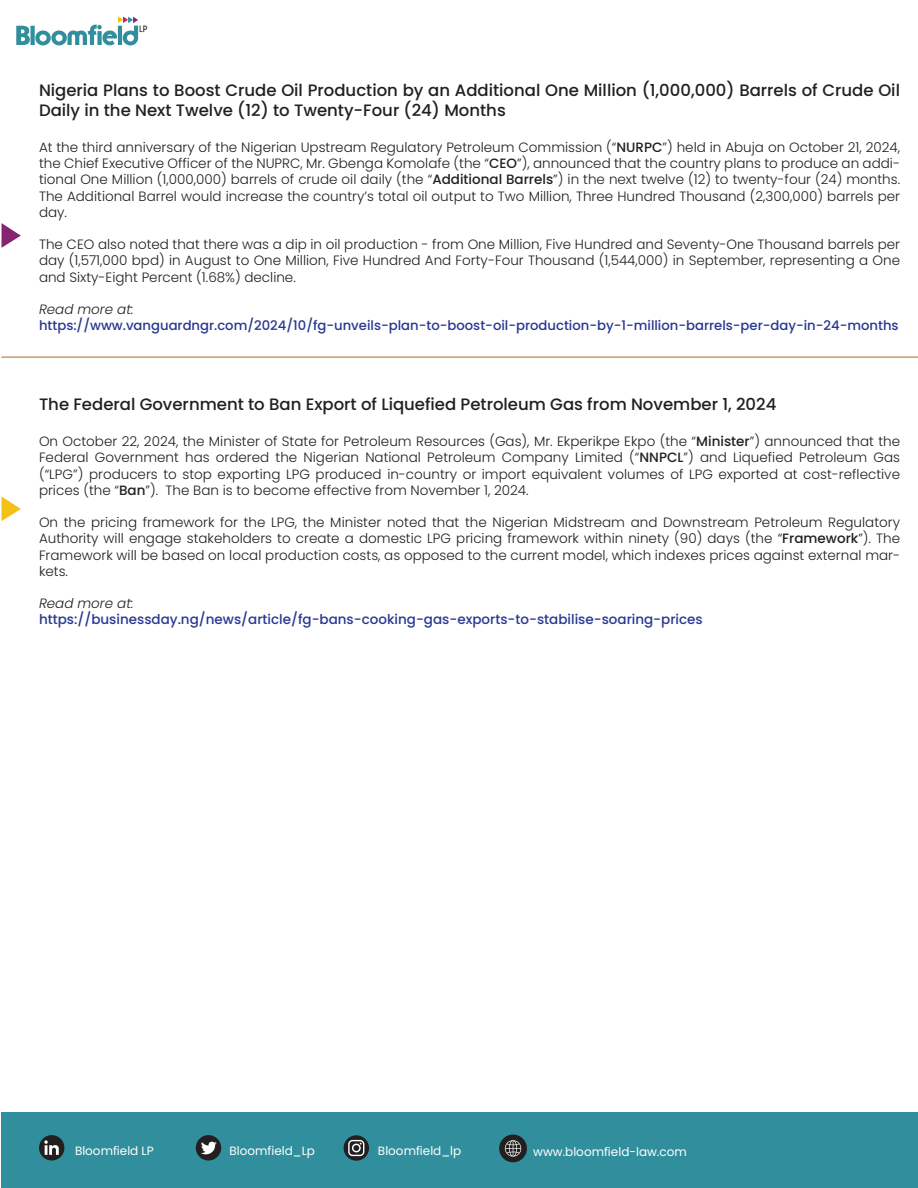
<style>
.page{position:relative;width:918px;height:1188px;background:#fff}
.page>*{position:absolute;margin:0;border:0;box-sizing:border-box;transform-origin:0 0}
.t1{font:500 16.5px/19.8px "Poppins";color:#231f20}
.t2{font:300 13.5px/16.2px "Poppins";color:#231f20;text-align:justify}
.t3{font:500 13.5px "Poppins";color:#283890}
.t4{font:italic 300 13.5px "Poppins";color:#231f20}
.t5{font:500 13.2px "Poppins";color:#283890}
.t6{font:12px "Poppins";color:#fff}
.s1{font-weight:500}
</style>
<div class="page">
<div style="left:2px;top:0;width:916px;height:1188px;background:#318f9d"></div>
<div style="left:2px;top:0;width:916px;height:1112px;background:#fff"></div>
<svg style="left:16px;top:16px;width:131px;height:29px"></svg>
<hr style="left:2px;top:356px;width:916px;height:2px;background:#c39a6b">
<svg style="left:2px;top:223px;width:19px;height:25px"></svg>
<svg style="left:344px;top:1135px;width:25px;height:26px"></svg>
<svg style="left:348px;top:1140px;width:16px;height:16px"></svg>
<div style="left:39px;top:1135px;width:25px;height:26px;background:#231f20;border-radius:50%"></div>
<svg style="left:44px;top:1140px;width:15px;height:15px"></svg>
<div style="left:196px;top:1135px;width:25px;height:26px;background:#231f20;border-radius:50%"></div>
<svg style="left:201px;top:1141px;width:16px;height:14px"></svg>
<div style="left:499px;top:1135px;width:28px;height:27px;background:#231f20;border-radius:50%"></div>
<svg style="left:505px;top:1140px;width:16px;height:17px"></svg>
<svg style="left:2px;top:496px;width:19px;height:25px"></svg>
<p class="t1" style="left:39px;top:81px;width:863px">Nigeria Plans to Boost Crude Oil Production by an Additional One Million (1,000,000) Barrels of Crude Oil<br>Daily in the Next Twelve (12) to Twenty-Four (24) Months</p>
<p class="t2" style="left:39px;top:139px;width:863px">At the third anniversary of the Nigerian Upstream Regulatory Petroleum Commission (“<span class="s1">NURPC</span>”) held in Abuja on October 21, 2024, the Chief Executive Officer of the NUPRC, Mr. Gbenga Komolafe (the “<span class="s1">CEO</span>”), announced that the country plans to produce an addi&shy;tional One Million (1,000,000) barrels of crude oil daily (the “<span class="s1">Additional Barrels</span>”) in the next twelve (12) to twenty-four (24) months.<br>The Additional Barrel would increase the country’s total oil output to Two Million, Three Hundred Thousand (2,300,000) barrels per day.</p>
<p class="t2" style="left:39px;top:236px;width:863px">The CEO also noted that there was a dip in oil production - from One Million, Five Hundred and Seventy-One Thousand barrels per day (1,571,000 bpd) in August to One Million, Five Hundred And Forty-Four Thousand (1,544,000) in September, representing a One and Sixty-Eight Percent (1.68%) decline.</p>
<p class="t4" style="left:39px;top:301px;width:96px">Read more at:</p>
<p class="t5" style="left:39px;top:318px;width:861px">https://www.vanguardngr.com/2024/10/fg-unveils-plan-to-boost-oil-production-by-1-million-barrels-per-day-in-24-months</p>
<p class="t1" style="left:39px;top:395px;width:739px">The Federal Government to Ban Export of Liquefied Petroleum Gas from November 1, 2024</p>
<p class="t2" style="left:39px;top:433px;width:863px">On October 22, 2024, the Minister of State for Petroleum Resources (Gas), Mr. Ekperikpe Ekpo (the “<span class="s1">Minister</span>”) announced that the Federal Government has ordered the Nigerian National Petroleum Company Limited (“<span class="s1">NNPCL</span>”) and Liquefied Petroleum Gas (“LPG”) producers to stop exporting LPG produced in-country or import equivalent volumes of LPG exported at cost-reflective prices (the “<span class="s1">Ban</span>”). The Ban is to become effective from November 1, 2024.</p>
<p class="t2" style="left:39px;top:514px;width:863px">On the pricing framework for the LPG, the Minister noted that the Nigerian Midstream and Downstream Petroleum Regulatory Authority will engage stakeholders to create a domestic LPG pricing framework within ninety (90) days (the “<span class="s1">Framework</span>”). The Framework will be based on local production costs, as opposed to the current model, which indexes prices against external mar&shy;kets.</p>
<p class="t4" style="left:39px;top:596px;width:96px">Read more at:</p>
<p class="t3" style="left:39px;top:612px;width:665px">https://businessday.ng/news/article/fg-bans-cooking-gas-exports-to-stabilise-soaring-prices</p>
<p class="t6" style="left:75px;top:1144px;width:80px">Bloomfield LP</p>
<p class="t6" style="left:230px;top:1144px;width:87px">Bloomfield_Lp</p>
<p class="t6" style="left:378px;top:1144px;width:85px">Bloomfield_lp</p>
<p class="t6" style="left:533px;top:1145px;width:155px">www.bloomfield-law.com</p>
</div>
